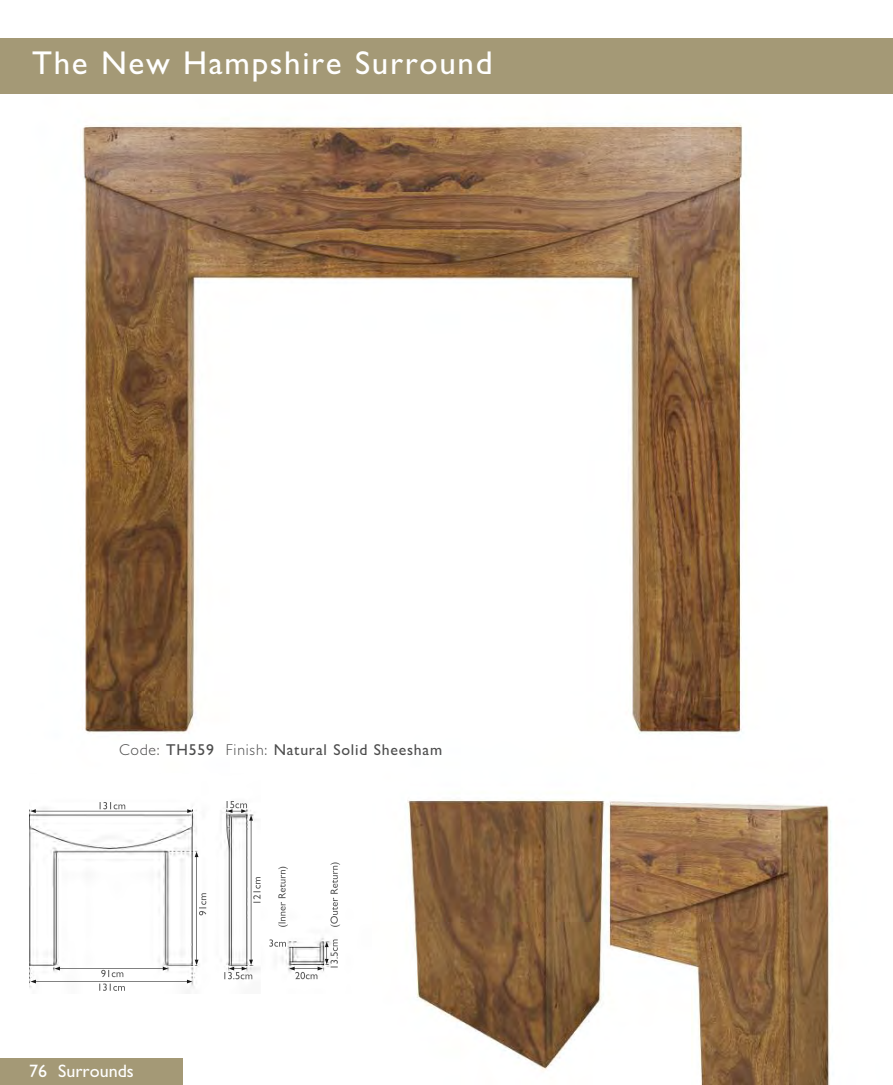
<style>
.page{position:relative;width:893px;height:1085px;background:#fff}
.page>*{position:absolute;margin:0;border:0;box-sizing:border-box;transform-origin:0 0}
.t1{font:33px "Gill Sans";letter-spacing:.05em;color:#fff}
.t2{font:18px "Gill Sans";color:#fff}
.t3{font:15.75px "Gill Sans";letter-spacing:.05em;color:#4d4d4d}
.s1{font-weight:300}
</style>
<div class="page">
<img style="left:82px;top:123px;width:749px;height:961px">
<div style="left:0;top:38px;width:893px;height:56px;background:#a49976"></div>
<div style="left:0;top:773px;width:371px;height:221px;background:#fff"></div>
<img style="left:30px;top:809px;width:299px;height:174px">
<img style="left:100px;top:802px;width:25px;height:7px">
<img style="left:227px;top:801px;width:20px;height:7px">
<img style="left:101px;top:969px;width:22px;height:8px">
<img style="left:224px;top:971px;width:28px;height:8px">
<img style="left:295px;top:971px;width:22px;height:8px">
<img style="left:330px;top:939px;width:8px;height:28px">
<img style="left:330px;top:876px;width:10px;height:50px">
<img style="left:278px;top:869px;width:10px;height:57px">
<img style="left:269px;top:939px;width:17px;height:7px">
<img style="left:199px;top:893px;width:7px;height:22px">
<img style="left:253px;top:876px;width:8px;height:26px">
<img style="left:99px;top:983px;width:26px;height:7px">
<div style="left:0;top:1058px;width:183px;height:26px;background:#a49976"></div>
<h1 class="t1" style="left:32px;top:43px;width:462px">The New Hampshire Surround</h1>
<p class="t3" style="left:119px;top:740px;width:325px"><span class="s1">Code:</span> TH559 <span class="s1">Finish:</span> Natural Solid Sheesham</p>
<p class="t2" style="left:29px;top:1060px;width:106px">76 Surrounds</p>
</div>
